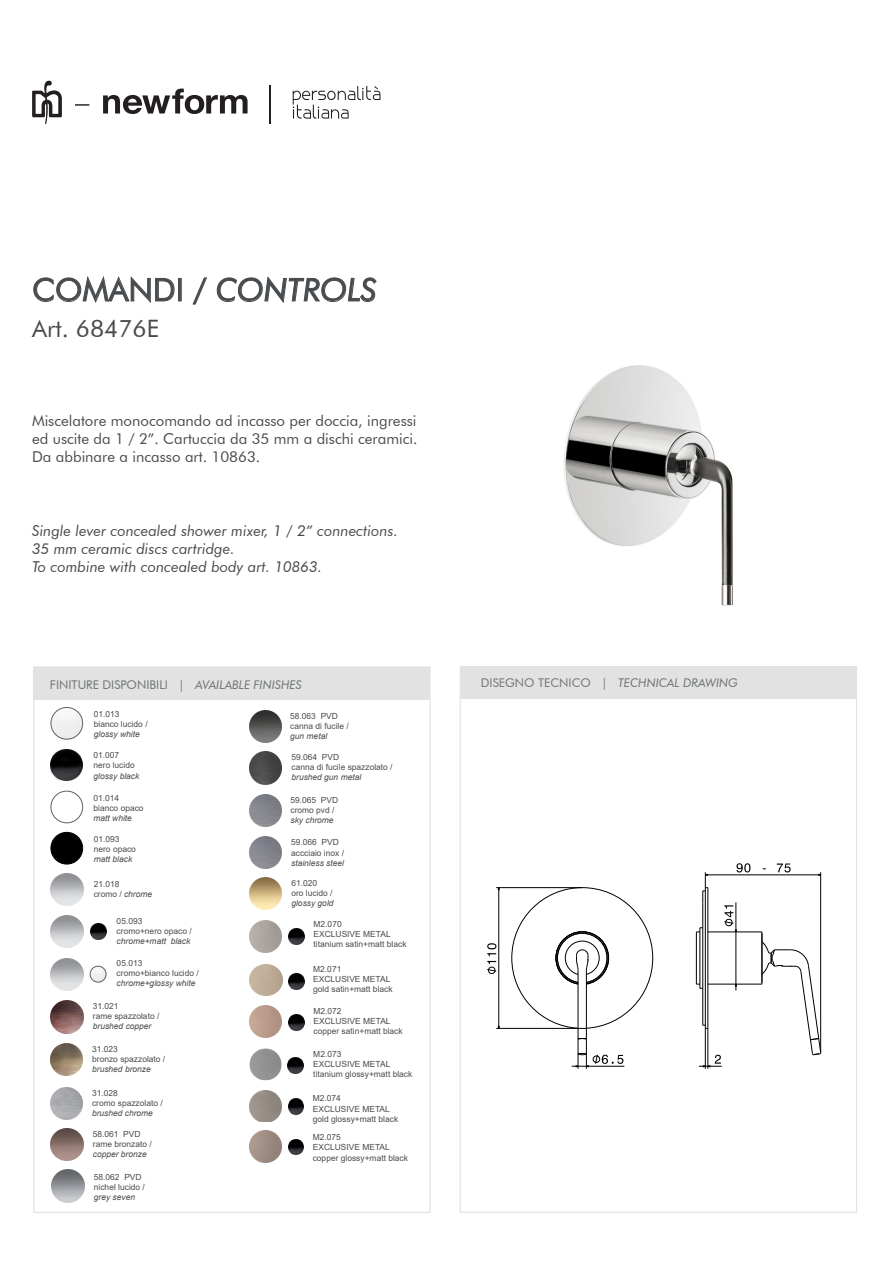
<style>
.page{position:relative;width:893px;height:1263px;background:#fff}
.page>*{position:absolute;margin:0;border:0;box-sizing:border-box;transform-origin:0 0}
.t1{font:31.5px "Futura BT";color:#484b4d}
.t2{font:24px "Futura BT";color:#484b4d}
.t3{font:15px/18px "Futura BT";color:#484b4d;text-align:justify}
.t4{font:italic 15px/18px "Futura BT";color:#484b4d}
.t5{font:12px "Futura BT";color:#717577}
.t6{font:italic 12px "Futura BT";color:#717577}
.t7{font:8.4px/10.1px "Arial";color:#484b4d}
.t8{font:italic 8.4px "Arial";color:#484b4d}
.s1{font-style:italic}
.s2{font-style:normal}
</style>
<div class="page">
<img style="left:564px;top:365px;width:169px;height:241px">
<div style="left:460px;top:667px;width:396px;height:32px;background:#e1e2e1"></div>
<div style="left:34px;top:667px;width:396px;height:32px;background:#e1e2e1"></div>
<svg style="left:293px;top:86px;width:87px;height:33px"></svg>
<svg style="left:32px;top:80px;width:215px;height:44px"></svg>
<hr style="left:269px;top:85px;width:2px;height:39px;background:#231f20">
<svg style="left:33px;top:276px;width:142px;height:27px"></svg>
<div style="left:178px;top:278px;width:4px;height:23px;border:1px solid #484b4d"></div>
<svg style="left:192px;top:277px;width:15px;height:28px"></svg>
<svg style="left:216px;top:276px;width:161px;height:27px"></svg>
<img style="left:51px;top:874px;width:33px;height:32px">
<img style="left:51px;top:915px;width:33px;height:33px">
<img style="left:90px;top:924px;width:16px;height:15px">
<img style="left:51px;top:958px;width:33px;height:32px">
<img style="left:91px;top:967px;width:15px;height:15px">
<div style="left:90px;top:966px;width:16px;height:16px;border:1px solid #5f6162;border-radius:50%"></div>
<img style="left:51px;top:1129px;width:32px;height:32px">
<img style="left:52px;top:1170px;width:32px;height:32px">
<img style="left:249px;top:710px;width:32px;height:32px">
<img style="left:249px;top:752px;width:32px;height:32px">
<img style="left:249px;top:794px;width:32px;height:32px">
<img style="left:249px;top:836px;width:32px;height:32px">
<img style="left:51px;top:1001px;width:32px;height:32px">
<img style="left:51px;top:1044px;width:32px;height:32px">
<img style="left:51px;top:1088px;width:32px;height:31px">
<img style="left:249px;top:877px;width:32px;height:32px">
<img style="left:249px;top:921px;width:33px;height:32px">
<img style="left:288px;top:928px;width:16px;height:16px">
<img style="left:249px;top:964px;width:33px;height:32px">
<img style="left:289px;top:973px;width:16px;height:16px">
<img style="left:249px;top:1005px;width:33px;height:33px">
<img style="left:289px;top:1014px;width:15px;height:16px">
<img style="left:249px;top:1048px;width:33px;height:33px">
<img style="left:288px;top:1057px;width:16px;height:16px">
<img style="left:249px;top:1090px;width:32px;height:32px">
<img style="left:288px;top:1099px;width:16px;height:16px">
<img style="left:249px;top:1131px;width:32px;height:32px">
<img style="left:288px;top:1139px;width:16px;height:16px">
<div style="left:51px;top:832px;width:32px;height:32px;background:#000001;border-radius:50%"></div>
<div style="left:51px;top:832px;width:32px;height:32px;border:1px solid #000001;border-radius:50%"></div>
<img style="left:52px;top:709px;width:31px;height:30px">
<div style="left:51px;top:707px;width:32px;height:32px;border:1px solid #5f6162;border-radius:50%"></div>
<img style="left:51px;top:749px;width:31px;height:32px">
<div style="left:51px;top:791px;width:32px;height:32px;border:1px solid #5f6162;border-radius:50%"></div>
<hr style="left:496px;top:1028px;width:90px;height:1px;background:#000">
<hr style="left:496px;top:887px;width:86px;height:1px;background:#000">
<hr style="left:820px;top:872px;width:1px;height:181px;background:#000">
<hr style="left:705px;top:1028px;width:1px;height:41px;background:#000">
<hr style="left:707px;top:1028px;width:1px;height:41px;background:#000">
<hr style="left:577px;top:971px;width:1px;height:68px;background:#000">
<hr style="left:586px;top:971px;width:1px;height:68px;background:#000">
<svg style="left:555px;top:931px;width:54px;height:54px"></svg>
<hr style="left:696px;top:932px;width:1px;height:49px;background:#000">
<hr style="left:707px;top:984px;width:55px;height:1px;background:#000">
<hr style="left:707px;top:932px;width:55px;height:1px;background:#000">
<hr style="left:705px;top:888px;width:1px;height:140px;background:#000">
<hr style="left:707px;top:888px;width:1px;height:140px;background:#000">
<hr style="left:699px;top:928px;width:1px;height:56px;background:#000">
<svg style="left:696px;top:927px;width:6px;height:6px"></svg>
<svg style="left:696px;top:981px;width:6px;height:8px"></svg>
<hr style="left:702px;top:903px;width:1px;height:122px;background:#000">
<svg style="left:702px;top:1025px;width:5px;height:4px"></svg>
<svg style="left:761px;top:933px;width:60px;height:122px"></svg>
<svg style="left:487px;top:943px;width:9px;height:31px"></svg>
<hr style="left:498px;top:888px;width:1px;height:140px;background:#000">
<svg style="left:575px;top:1038px;width:48px;height:31px"></svg>
<hr style="left:571px;top:1066px;width:53px;height:1px;background:#000">
<svg style="left:724px;top:905px;width:13px;height:29px"></svg>
<hr style="left:735px;top:902px;width:1px;height:89px;background:#000">
<svg style="left:702px;top:872px;width:6px;height:31px"></svg>
<svg style="left:736px;top:863px;width:14px;height:10px"></svg>
<svg style="left:762px;top:864px;width:28px;height:9px"></svg>
<hr style="left:705px;top:875px;width:115px;height:1px;background:#000">
<svg style="left:699px;top:1055px;width:22px;height:13px"></svg>
<h1 class="t1" style="left:32px;top:271px;width:346px">COMANDI / <span class="s1">CONTROLS</span></h1>
<h2 class="t2" style="left:32px;top:314px;width:129px">Art. 68476E</h2>
<h3 class="t3" style="left:32px;top:412px;width:387px">Miscelatore monocomando ad incasso per doccia, ingressi ed uscite da 1 / 2”. Cartuccia da 35 mm a dischi ceramici.<br>Da abbinare a incasso art. 10863.</h3>
<h3 class="t4" style="left:32px;top:521px;width:367px">Single lever concealed shower mixer, 1 / 2” connections.<br>35 mm ceramic discs cartridge.<br>To combine with concealed body art. 10863.</h3>
<h3 class="t5" style="left:50px;top:677px;width:253px">FINITURE DISPONIBILI | <span class="s1">AVAILABLE FINISHES</span></h3>
<p class="t7" style="left:94px;top:709px;width:55px">01.013<br>bianco lucido /</p>
<p class="t8" style="left:94px;top:729px;width:47px">glossy white</p>
<p class="t7" style="left:93px;top:750px;width:43px">01.007 nero lucido</p>
<p class="t8" style="left:93px;top:770px;width:47px">glossy black</p>
<p class="t7" style="left:93px;top:793px;width:52px">01.014 bianco opaco</p>
<p class="t8" style="left:93px;top:813px;width:40px">matt white</p>
<p class="t7" style="left:94px;top:834px;width:44px">01.093 nero opaco</p>
<p class="t8" style="left:94px;top:854px;width:40px">matt black</p>
<p class="t7" style="left:94px;top:879px;width:60px">21.018<br>cromo / <span class="s1">chrome</span></p>
<p class="t7" style="left:117px;top:916px;width:77px">05.093<br>cromo+nero opaco /</p>
<p class="t8" style="left:117px;top:935px;width:75px">chrome+matt black</p>
<p class="t7" style="left:117px;top:958px;width:84px">05.013<br>cromo+bianco lucido /</p>
<p class="t8" style="left:117px;top:978px;width:80px">chrome+glossy white</p>
<p class="t7" style="left:93px;top:1001px;width:68px">31.021<br>rame spazzolato /</p>
<p class="t8" style="left:93px;top:1021px;width:60px">brushed copper</p>
<p class="t7" style="left:92px;top:1044px;width:75px">31.023<br>bronzo spazzolato /</p>
<p class="t8" style="left:92px;top:1063px;width:60px">brushed bronze</p>
<p class="t7" style="left:92px;top:1088px;width:72px">31.028<br>cromo spazzolato /</p>
<p class="t8" style="left:92px;top:1108px;width:62px">brushed chrome</p>
<p class="t7" style="left:93px;top:1129px;width:60px">58.061 PVD rame bronzato /</p>
<p class="t8" style="left:93px;top:1149px;width:55px">copper bronze</p>
<p class="t7" style="left:94px;top:1172px;width:53px">58.062 PVD nichel lucido /</p>
<p class="t8" style="left:94px;top:1192px;width:43px">grey seven</p>
<p class="t7" style="left:290px;top:711px;width:60px">58.063 PVD canna di fucile /</p>
<p class="t8" style="left:290px;top:731px;width:38px">gun metal</p>
<p class="t7" style="left:291px;top:752px;width:103px">59.064 PVD<br>canna di fucile spazzolato /</p>
<p class="t8" style="left:291px;top:772px;width:71px">brushed gun metal</p>
<p class="t7" style="left:290px;top:795px;width:49px">59.065 PVD cromo pvd /</p>
<p class="t8" style="left:290px;top:815px;width:45px">sky chrome</p>
<p class="t7" style="left:291px;top:837px;width:54px">59.066 PVD accciaio inox /</p>
<p class="t8" style="left:291px;top:857px;width:54px">stainless steel</p>
<p class="t7" style="left:291px;top:878px;width:43px">61.020<br>oro lucido /</p>
<p class="t8" style="left:291px;top:898px;width:44px">glossy gold</p>
<p class="t7" style="left:313px;top:919px;width:94px">M2.070<br>EXCLUSIVE METAL titanium satin+matt black</p>
<p class="t7" style="left:313px;top:964px;width:81px">M2.071<br>EXCLUSIVE METAL gold satin+matt black</p>
<p class="t7" style="left:313px;top:1006px;width:91px">M2.072<br>EXCLUSIVE METAL copper satin+matt black</p>
<p class="t7" style="left:313px;top:1049px;width:100px">M2.073<br>EXCLUSIVE METAL titanium glossy+matt black</p>
<p class="t7" style="left:313px;top:1093px;width:87px">M2.074<br>EXCLUSIVE METAL gold glossy+matt black</p>
<p class="t7" style="left:313px;top:1132px;width:97px">M2.075<br>EXCLUSIVE METAL copper glossy+matt black</p>
<h3 class="t6" style="left:481px;top:676px;width:258px"><span class="s2">DISEGNO TECNICO |</span> TECHNICAL DRAWING</h3>
</div>
